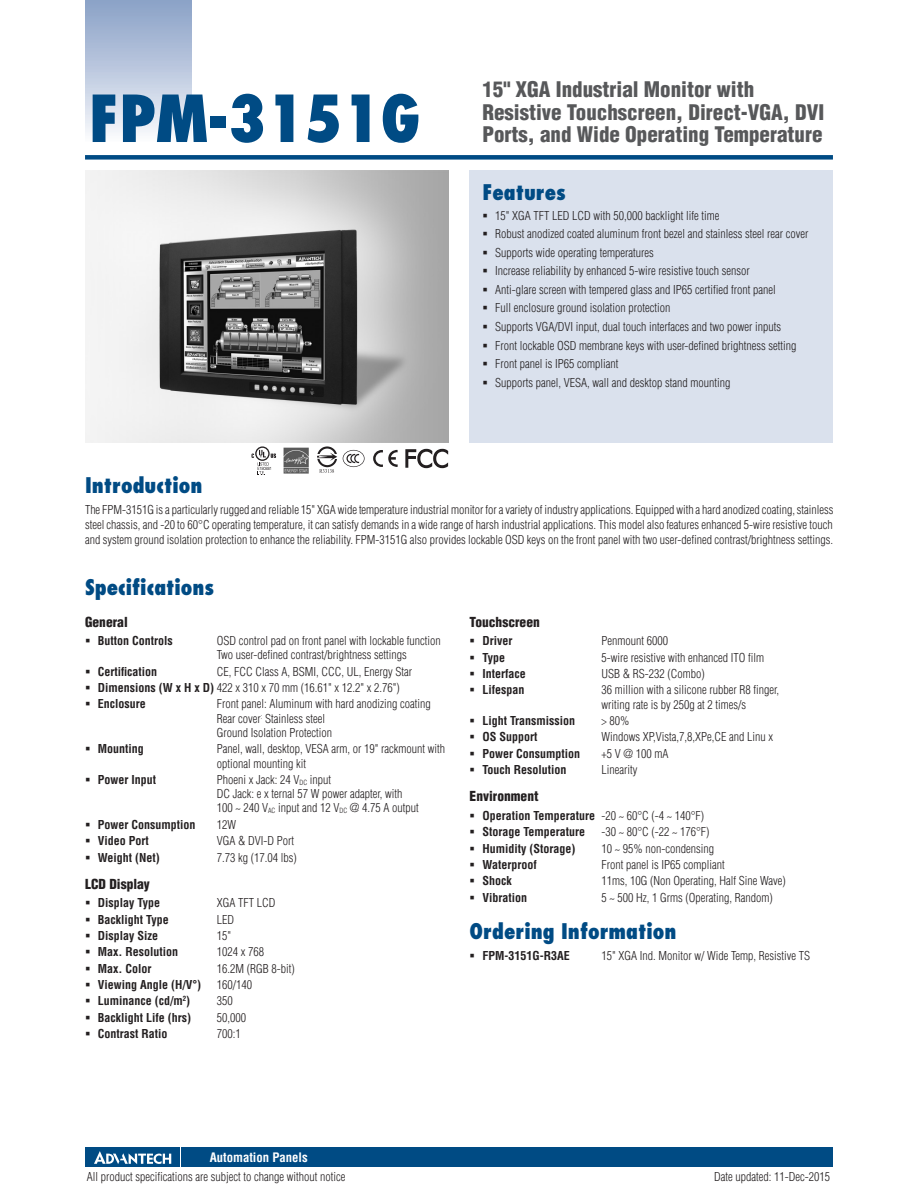
<style>
.page{position:relative;width:918px;height:1188px;background:#fff}
.page>*{position:absolute;margin:0;border:0;box-sizing:border-box;transform-origin:0 0}
.DS_Model_Name_1P{font:800 condensed 63px "Futura";color:#004b84}
.DS_Headline-1P{font:900 condensed 21px/22.5px "Helvetica";color:#57585a}
.DS_Paragraph_Header{font:800 condensed 21px "Futura";color:#004b84}
.DS_Paragraph_Subhead{font:900 condensed 13.5px "Helvetica";color:#231f20}
.t1{font:700 condensed 12.75px "Helvetica";color:#fff}
.DS_Body_Text{font:300 condensed 12px/14.2px "Helvetica";color:#231f20}
.t2{font:700 condensed 12px "Helvetica";color:#231f20}
.s1{font-weight:700}
.s2{font-weight:300}
</style>
<div class="page">
<div style="left:85px;top:155px;width:748px;height:5px;background:#004b84"></div>
<div style="left:182px;top:1147px;width:651px;height:20px;background:#004b84"></div>
<div style="left:85px;top:0;width:106px;height:143px;background:linear-gradient(to bottom,#879fc5,#fafafd)"></div>
<div style="left:85px;top:1147px;width:95px;height:20px;background:#004b84"></div>
<svg style="left:94px;top:1151px;width:77px;height:13px"></svg>
<div style="left:470px;top:170px;width:363px;height:272px;background:#dae1ed"></div>
<img style="left:85px;top:170px;width:364px;height:272px">
<img style="left:283px;top:447px;width:26px;height:27px">
<svg style="left:252px;top:446px;width:24px;height:29px"></svg>
<svg style="left:317px;top:446px;width:20px;height:27px"></svg>
<svg style="left:343px;top:450px;width:22px;height:17px"></svg>
<svg style="left:373px;top:450px;width:25px;height:17px"></svg>
<svg style="left:405px;top:448px;width:43px;height:21px"></svg>
<p class="DS_Model_Name_1P" style="left:89px;top:78px;width:333px">FPM-3151G</p>
<p class="DS_Headline-1P" style="left:482px;top:78px;width:344px">15" XGA Industrial Monitor with<br>Resistive Touchscreen, Direct-VGA, DVI<br>Ports, and Wide Operating Temperature</p>
<h2 class="DS_Paragraph_Header" style="left:482px;top:178px;width:85px">Features</h2>
<p class="DS_Body_Text" style="left:495px;top:208px;width:226px">15" XGA TFT LED LCD with 50,000 backlight life time</p>
<p class="DS_Body_Text" style="left:495px;top:227px;width:315px">Robust anodized coated aluminum front bezel and stainless steel rear cover</p>
<p class="DS_Body_Text" style="left:495px;top:245px;width:160px">Supports wide operating temperatures</p>
<p class="DS_Body_Text" style="left:495px;top:264px;width:256px">Increase reliability by enhanced 5-wire resistive touch sensor</p>
<p class="DS_Body_Text" style="left:495px;top:282px;width:282px">Anti-glare screen with tempered glass and IP65 certified front panel</p>
<p class="DS_Body_Text" style="left:495px;top:301px;width:177px">Full enclosure ground isolation protection</p>
<p class="DS_Body_Text" style="left:495px;top:319px;width:287px">Supports VGA/DVI input, dual touch interfaces and two power inputs</p>
<p class="DS_Body_Text" style="left:495px;top:338px;width:303px">Front lockable OSD membrane keys with user-defined brightness setting</p>
<p class="DS_Body_Text" style="left:495px;top:356px;width:125px">Front panel is IP65 compliant</p>
<p class="DS_Body_Text" style="left:495px;top:375px;width:237px">Supports panel, VESA, wall and desktop stand mounting</p>
<p class="DS_Paragraph_Header" style="left:85px;top:472px;width:119px">Introduction</p>
<p class="DS_Body_Text" style="left:85px;top:503px;width:750px;line-height:15px;text-align:justify">The FPM-3151G is a particularly rugged and reliable 15" XGA wide temperature industrial monitor for a variety of industry applications. Equipped with a hard anodized coating, stainless steel chassis, and -20 to 60°C operating temperature, it can satisfy demands in a wide range of harsh industrial applications. This model also features enhanced 5-wire resistive touch and system ground isolation protection to enhance the reliability. FPM-3151G also provides lockable OSD keys on the front panel with two user-defined contrast/brightness settings.</p>
<p class="DS_Paragraph_Header" style="left:85px;top:574px;width:131px">Specifications</p>
<p class="DS_Paragraph_Subhead" style="left:85px;top:613px;width:44px">General</p>
<p class="t2" style="left:98px;top:633px;width:77px">Button Controls</p>
<p class="DS_Body_Text" style="left:217px;top:633px;width:225px">OSD control pad on front panel with lockable function<br>Two user-defined contrast/brightness settings</p>
<p class="t2" style="left:98px;top:664px;width:61px">Certification</p>
<p class="DS_Body_Text" style="left:217px;top:664px;width:197px">CE, FCC Class A, BSMI, CCC, UL, Energy Star</p>
<p class="DS_Body_Text" style="left:98px;top:680px;width:304px"><span class="s1">Dimensions (W x H x D)</span> 422 x 310 x 70 mm (16.61" x 12.2" x 2.76")</p>
<p class="t2" style="left:98px;top:697px;width:49px">Enclosure</p>
<p class="DS_Body_Text" style="left:217px;top:697px;width:215px">Front panel: Aluminum with hard anodizing coating<br>Rear cover<sup>:</sup> Stainless steel<br>Ground Isolation Protection</p>
<p class="t2" style="left:98px;top:742px;width:48px">Mounting</p>
<p class="DS_Body_Text" style="left:217px;top:742px;width:230px">Panel, wall, desktop, VESA arm, or 19" rackmount with optional mounting kit</p>
<p class="t2" style="left:98px;top:772px;width:60px">Power Input</p>
<p class="DS_Body_Text" style="left:217px;top:772px;width:203px">Phoeni x Jack: 24 V<sub>DC</sub> input<br>DC Jack: e x ternal 57 W power adapter, with<br>100 ~ 240 V<sub>AC</sub> input and 12 V<sub>DC</sub> @ 4.75 A output</p>
<p class="t2" style="left:98px;top:817px;width:99px">Power Consumption</p>
<p class="DS_Body_Text" style="left:217px;top:817px;width:21px">12W</p>
<p class="t2" style="left:98px;top:834px;width:53px">Video Port</p>
<p class="DS_Body_Text" style="left:217px;top:834px;width:79px">VGA &amp; DVI-D Port</p>
<p class="t2" style="left:98px;top:850px;width:64px">Weight (Net)</p>
<p class="DS_Body_Text" style="left:217px;top:850px;width:81px">7.73 kg (17.04 lbs)</p>
<p class="DS_Paragraph_Subhead" style="left:85px;top:875px;width:66px">LCD Display</p>
<p class="t2" style="left:98px;top:896px;width:64px">Display Type</p>
<p class="DS_Body_Text" style="left:217px;top:896px;width:60px">XGA TFT LCD</p>
<p class="t2" style="left:98px;top:912px;width:73px">Backlight Type</p>
<p class="DS_Body_Text" style="left:217px;top:912px;width:19px">LED</p>
<p class="t2" style="left:98px;top:928px;width:62px">Display Size</p>
<p class="DS_Body_Text" style="left:217px;top:928px;width:16px">15"</p>
<p class="t2" style="left:98px;top:945px;width:82px">Max. Resolution</p>
<p class="DS_Body_Text" style="left:217px;top:945px;width:49px">1024 x 768</p>
<p class="t2" style="left:98px;top:961px;width:55px">Max. Color</p>
<p class="DS_Body_Text" style="left:217px;top:961px;width:79px">16.2M (RGB 8-bit)</p>
<p class="t2" style="left:98px;top:977px;width:105px">Viewing Angle (H/V°)</p>
<p class="DS_Body_Text" style="left:217px;top:977px;width:37px">160/140</p>
<p class="t2" style="left:98px;top:994px;width:94px">Luminance (cd/m<sup>2</sup>)</p>
<p class="DS_Body_Text" style="left:217px;top:994px;width:17px">350</p>
<p class="t2" style="left:98px;top:1010px;width:95px">Backlight Life (hrs)</p>
<p class="DS_Body_Text" style="left:217px;top:1010px;width:31px">50,000</p>
<p class="t2" style="left:98px;top:1027px;width:71px">Contrast Ratio</p>
<p class="DS_Body_Text" style="left:217px;top:1027px;width:25px">700:1</p>
<p class="DS_Paragraph_Subhead" style="left:470px;top:613px;width:72px">Touchscreen</p>
<p class="t2" style="left:482px;top:634px;width:31px">Driver</p>
<p class="DS_Body_Text" style="left:601px;top:634px;width:68px">Penmount 6000</p>
<p class="t2" style="left:482px;top:650px;width:24px">Type</p>
<p class="DS_Body_Text" style="left:601px;top:650px;width:164px">5-wire resistive with enhanced ITO film</p>
<p class="t2" style="left:482px;top:666px;width:45px">Interface</p>
<p class="DS_Body_Text" style="left:601px;top:666px;width:105px">USB &amp; RS-232 (Combo)</p>
<p class="t2" style="left:482px;top:683px;width:43px">Lifespan</p>
<p class="DS_Body_Text" style="left:601px;top:683px;width:179px">36 million with a silicone rubber R8 finger, writing rate is by 250g at 2 times/s</p>
<p class="t2" style="left:482px;top:713px;width:94px">Light Transmission</p>
<p class="DS_Body_Text" style="left:601px;top:713px;width:29px">&gt; 80%</p>
<p class="t2" style="left:482px;top:730px;width:57px">OS Support</p>
<p class="DS_Body_Text" style="left:601px;top:730px;width:173px">Windows XP,Vista,7,8,XPe,CE and Linu x</p>
<p class="t2" style="left:482px;top:746px;width:99px">Power Consumption</p>
<p class="DS_Body_Text" style="left:601px;top:746px;width:68px">+5 V @ 100 mA</p>
<p class="t2" style="left:482px;top:763px;width:86px">Touch Resolution</p>
<p class="DS_Body_Text" style="left:601px;top:763px;width:37px">Linearity</p>
<p class="DS_Paragraph_Subhead" style="left:470px;top:788px;width:70px">Environment</p>
<p class="t2" style="left:482px;top:808px;width:223px">Operation Temperature <span class="s2">-20 ~ 60°C (-4 ~ 140°F)</span></p>
<p class="t2" style="left:482px;top:825px;width:104px">Storage Temperature</p>
<p class="DS_Body_Text" style="left:601px;top:825px;width:110px">-30 ~ 80°C (-22 ~ 176°F)</p>
<p class="t2" style="left:482px;top:841px;width:94px">Humidity (Storage)</p>
<p class="DS_Body_Text" style="left:601px;top:841px;width:114px">10 ~ 95% non-condensing</p>
<p class="t2" style="left:482px;top:857px;width:56px">Waterproof</p>
<p class="DS_Body_Text" style="left:601px;top:857px;width:125px">Front panel is IP65 compliant</p>
<p class="t2" style="left:482px;top:874px;width:31px">Shock</p>
<p class="DS_Body_Text" style="left:601px;top:874px;width:186px">11ms, 10G (Non Operating, Half Sine Wave)</p>
<p class="t2" style="left:482px;top:890px;width:46px">Vibration</p>
<p class="DS_Body_Text" style="left:601px;top:890px;width:173px">5 ~ 500 Hz, 1 Grms (Operating, Random)</p>
<p class="DS_Paragraph_Header" style="left:470px;top:918px;width:208px">Ordering Information</p>
<p class="t2" style="left:482px;top:948px;width:89px">FPM-3151G-R3AE</p>
<p class="DS_Body_Text" style="left:601px;top:948px;width:210px">15" XGA Ind. Monitor w/ Wide Temp, Resistive TS</p>
<p class="t1" style="left:210px;top:1150px;width:100px">Automation Panels</p>
<p class="DS_Body_Text" style="left:87px;top:1169px;width:260px">All product specifications are subject to change without notice</p>
<p class="DS_Body_Text" style="left:714px;top:1169px;width:117px">Date updated: 11-Dec-2015</p>
</div>
